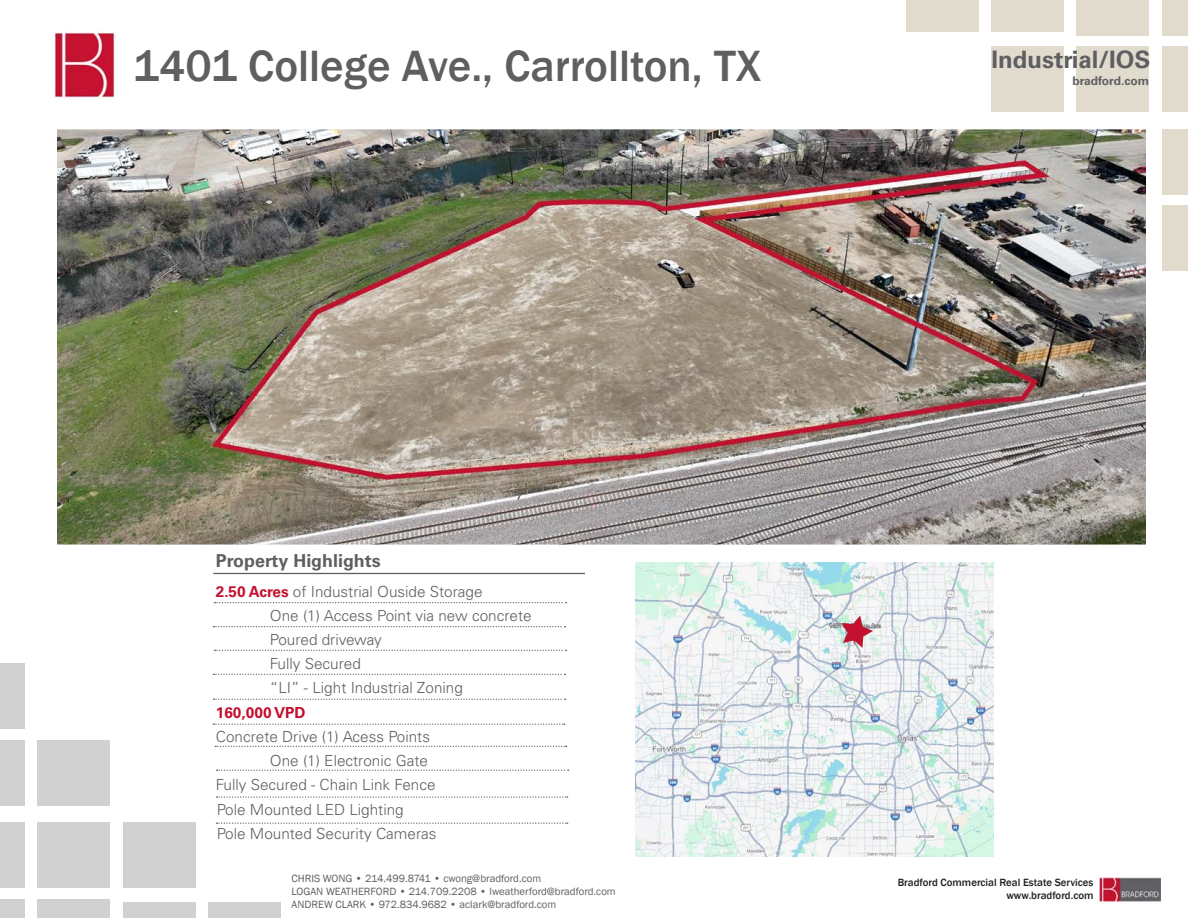
<style>
.page{position:relative;width:1188px;height:918px;background:#fff}
.page>*{position:absolute;margin:0;border:0;box-sizing:border-box;transform-origin:0 0}
.t1{font:500 45px "Franklin Gothic";color:#5f5f62}
.t2{font:700 24px "Univers LT Std";color:#5f5f62}
.t3{font:700 17.85px "Univers LT Std";color:#5f5f62}
.t4{font:300 15.3px "Univers LT Std";color:#5f5f62}
.t5{font:700 15.3px "Univers LT Std";color:#c3102f}
.t6{font:700 12px "Univers LT Std";color:#5f5f62}
.t7{font:10.8px/12.9px "Franklin Gothic";color:#5f5f62}
.t8{font:500 10.8px/12.9px "Franklin Gothic";color:#231f20;text-align:right}
.s1{font-weight:700;color:#c3102f}
</style>
<div class="page">
<img style="left:54px;top:31px;width:61px;height:68px">
<div style="left:1162px;top:205px;width:26px;height:66px;background:#e1dbce"></div>
<div style="left:1162px;top:129px;width:26px;height:66px;background:#e1dbce"></div>
<div style="left:1162px;top:46px;width:26px;height:66px;background:#e1dbce"></div>
<div style="left:1077px;top:46px;width:72px;height:66px;background:#e1dbce"></div>
<div style="left:991px;top:46px;width:73px;height:66px;background:#e1dbce"></div>
<div style="left:1162px;top:0;width:26px;height:36px;background:#e1dbce"></div>
<div style="left:1077px;top:0;width:72px;height:36px;background:#e1dbce"></div>
<div style="left:991px;top:0;width:73px;height:32px;background:#e1dbce"></div>
<div style="left:906px;top:0;width:72px;height:32px;background:#e1dbce"></div>
<div style="left:0;top:664px;width:25px;height:65px;background:#d1d1d2"></div>
<div style="left:0;top:740px;width:25px;height:66px;background:#d1d1d2"></div>
<div style="left:38px;top:740px;width:72px;height:66px;background:#d1d1d2"></div>
<div style="left:0;top:823px;width:25px;height:65px;background:#d1d1d2"></div>
<div style="left:38px;top:823px;width:72px;height:65px;background:#d1d1d2"></div>
<div style="left:123px;top:823px;width:72px;height:65px;background:#d1d1d2"></div>
<div style="left:0;top:899px;width:25px;height:19px;background:#d1d1d2"></div>
<div style="left:38px;top:899px;width:72px;height:19px;background:#d1d1d2"></div>
<div style="left:123px;top:902px;width:72px;height:16px;background:#d1d1d2"></div>
<div style="left:208px;top:902px;width:73px;height:16px;background:#d1d1d2"></div>
<img style="left:1099px;top:877px;width:62px;height:24px">
<img style="left:58px;top:130px;width:1087px;height:414px">
<div style="left:54px;top:126px;width:1095px;height:422px;border:3px solid #fff"></div>
<hr style="left:213px;top:573px;width:748px;height:1px;background:#5f5f62">
<svg style="left:214px;top:602px;width:353px;height:1px"></svg>
<svg style="left:213px;top:626px;width:353px;height:1px"></svg>
<svg style="left:214px;top:650px;width:353px;height:1px"></svg>
<svg style="left:213px;top:674px;width:353px;height:1px"></svg>
<svg style="left:213px;top:699px;width:353px;height:1px"></svg>
<svg style="left:213px;top:724px;width:352px;height:1px"></svg>
<svg style="left:215px;top:746px;width:352px;height:1px"></svg>
<svg style="left:217px;top:770px;width:352px;height:1px"></svg>
<svg style="left:216px;top:823px;width:352px;height:1px"></svg>
<svg style="left:216px;top:796px;width:352px;height:2px"></svg>
<div style="left:585px;top:551px;width:402px;height:34px;background:#fff"></div>
<img style="left:635px;top:563px;width:358px;height:294px">
<svg style="left:842px;top:616px;width:31px;height:32px"></svg>
<h1 class="t1" style="left:133px;top:38px;width:630px">1401 College Ave., Carrollton, TX</h1>
<h2 class="t2" style="left:991px;top:46px;width:161px">Industrial/IOS</h2>
<p class="t6" style="left:1072px;top:73px;width:78px">bradford.com</p>
<p class="t3" style="left:216px;top:551px;width:166px">Property Highlights</p>
<p class="t4" style="left:216px;top:582px;width:268px"><span class="s1">2.50 Acres</span> of Industrial Ouside Storage</p>
<p class="t4" style="left:270px;top:607px;width:263px">One (1) Access Point via new concrete</p>
<p class="t4" style="left:270px;top:631px;width:113px">Poured driveway</p>
<p class="t4" style="left:270px;top:655px;width:92px">Fully Secured</p>
<p class="t4" style="left:270px;top:679px;width:195px">“LI” - Light Industrial Zoning</p>
<p class="t5" style="left:216px;top:703px;width:91px">160,000 VPD</p>
<p class="t4" style="left:216px;top:727px;width:216px">Concrete Drive (1) Acess Points</p>
<p class="t4" style="left:270px;top:751px;width:160px">One (1) Electronic Gate</p>
<p class="t4" style="left:216px;top:775px;width:221px">Fully Secured - Chain Link Fence</p>
<p class="t4" style="left:217px;top:800px;width:189px">Pole Mounted LED Lighting</p>
<p class="t4" style="left:217px;top:824px;width:221px">Pole Mounted Security Cameras</p>
<p class="t7" style="left:292px;top:872px;width:326px">CHRIS WONG • 214.499.8741 • cwong@bradford.com<br>LOGAN WEATHERFORD • 214.709.2208 • lweatherford@bradford.com<br>ANDREW CLARK • 972.834.9682 • aclark@bradford.com</p>
<p class="t8" style="left:898px;top:876px;width:197px">Bradford Commercial Real Estate Services www.bradford.com</p>
</div>
